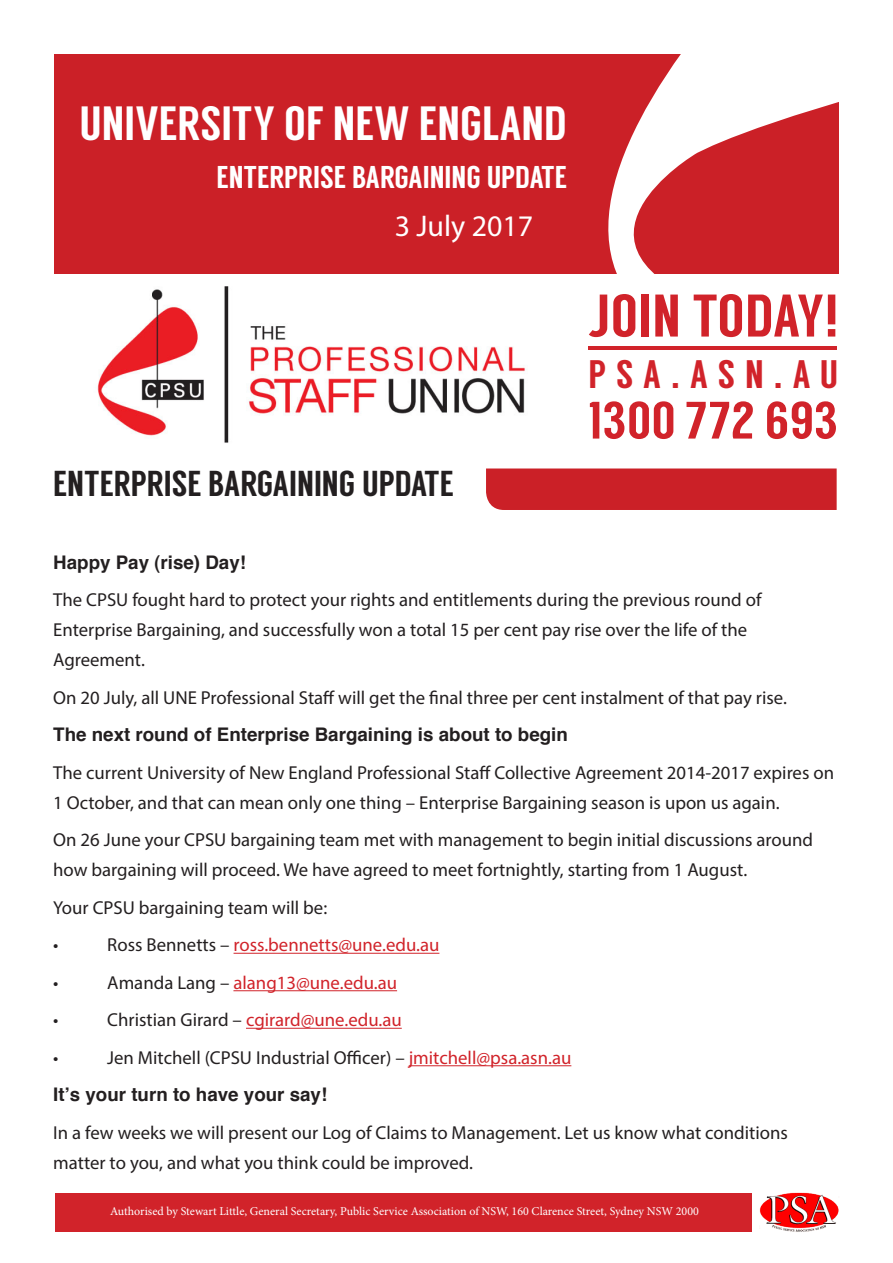
<style>
.page{position:relative;width:893px;height:1263px;background:#fff}
.page>*{position:absolute;margin:0;border:0;box-sizing:border-box;transform-origin:0 0}
.t1{font:60px "Langdon";letter-spacing:.01em;color:#d1232a}
.t2{font:52.5px "Langdon";letter-spacing:.005em;color:#d1232a}
.t3{font:48px "Langdon";color:#fff}
.t4{font:39.75px "Langdon";letter-spacing:.24em;color:#d1232a}
.t5{font:36px "Langdon";color:#231f20}
.t6{font:31.5px "Langdon";color:#fff}
.t7{font:30px "Myriad Pro";color:#fff}
.BODY_COPY{font:18.75px/30px "Myriad Pro";color:#231f20}
.BODY_COPY-2{font:18.75px "Myriad Pro";color:#d1232a}
.BODY_COPY-3{font:700 18.75px "Helvetica";color:#231f20}
.t8{font:12px "Minion Pro";color:#fff}
.s1{color:#231f20}
.s2{color:#d1232a}
</style>
<div class="page">
<img style="left:97px;top:286px;width:430px;height:157px">
<hr style="left:588px;top:346px;width:249px;height:4px;background:#d1232a">
<div style="left:54px;top:55px;width:785px;height:219px;background:#cb2027"></div>
<img style="left:759px;top:1192px;width:80px;height:40px">
<div style="left:486px;top:468px;width:351px;height:42px;background:#cb2027"></div>
<svg style="left:532px;top:54px;width:307px;height:220px"></svg>
<hr style="left:234px;top:953px;width:205px;height:1px;background:#d1232a">
<hr style="left:233px;top:990px;width:164px;height:1px;background:#d1232a">
<hr style="left:246px;top:1028px;width:156px;height:1px;background:#d1232a">
<hr style="left:409px;top:1065px;width:162px;height:1px;background:#d1232a">
<div style="left:55px;top:1193px;width:697px;height:38px;background:#d1232a"></div>
<p class="t3" style="left:79px;top:95px;width:489px">UNIVERSITY OF NEW ENGLAND</p>
<p class="t6" style="left:216px;top:159px;width:352px">ENTERPRISE BARGAINING UPDATE</p>
<p class="t7" style="left:395px;top:207px;width:140px">3 July 2017</p>
<p class="t5" style="left:53px;top:462px;width:402px">ENTERPRISE BARGAINING UPDATE</p>
<p class="t1" style="left:588px;top:281px;width:251px">JOIN TODAY!</p>
<p class="t4" style="left:588px;top:351px;width:251px">PSA.ASN.AU</p>
<p class="t2" style="left:588px;top:390px;width:251px">1300 772 693</p>
<p class="BODY_COPY-3" style="left:53px;top:550px;width:194px">Happy Pay (rise) Day!</p>
<p class="BODY_COPY" style="left:53px;top:585px;width:710px">The CPSU fought hard to protect your rights and entitlements during the previous round of<br>Enterprise Bargaining, and successfully won a total 15 per cent pay rise over the life of the<br>Agreement.</p>
<p class="BODY_COPY" style="left:53px;top:682px;width:735px">On 20 July, all UNE Professional Staff will get the final three per cent instalment of that pay rise.</p>
<p class="BODY_COPY-3" style="left:53px;top:723px;width:516px">The next round of Enterprise Bargaining is about to begin</p>
<p class="BODY_COPY" style="left:53px;top:757px;width:782px">The current University of New England Professional Staff Collective Agreement 2014-2017 expires on<br>1 October, and that can mean only one thing – Enterprise Bargaining season is upon us again.</p>
<p class="BODY_COPY" style="left:53px;top:825px;width:761px">On 26 June your CPSU bargaining team met with management to begin initial discussions around how bargaining will proceed. We have agreed to meet fortnightly, starting from 1 August.</p>
<p class="BODY_COPY" style="left:53px;top:892px;width:275px">Your CPSU bargaining team will be:</p>
<p class="BODY_COPY" style="left:53px;top:930px;width:7px">•</p>
<p class="BODY_COPY-2" style="left:107px;top:933px;width:334px"><span class="s1">Ross Bennetts –</span> ross.bennetts@une.edu.au</p>
<p class="BODY_COPY" style="left:53px;top:967px;width:7px">•</p>
<p class="BODY_COPY-2" style="left:107px;top:971px;width:291px"><span class="s1">Amanda Lang –</span> alang13@une.edu.au</p>
<p class="BODY_COPY" style="left:53px;top:1005px;width:7px">•</p>
<p class="BODY_COPY-2" style="left:107px;top:1008px;width:296px"><span class="s1">Christian Girard –</span> cgirard@une.edu.au</p>
<p class="BODY_COPY" style="left:53px;top:1042px;width:7px">•</p>
<p class="BODY_COPY" style="left:107px;top:1042px;width:466px">Jen Mitchell (CPSU Industrial Officer) – <span class="s2">jmitchell@psa.asn.au</span></p>
<p class="BODY_COPY-3" style="left:53px;top:1083px;width:276px">It’s your turn to have your say!</p>
<p class="BODY_COPY" style="left:53px;top:1117px;width:736px">In a few weeks we will present our Log of Claims to Management. Let us know what conditions matter to you, and what you think could be improved.</p>
<p class="t8" style="left:110px;top:1203px;width:590px">Authorised by Stewart Little, General Secretary, Public Service Association of NSW, 160 Clarence Street, Sydney NSW 2000</p>
</div>
